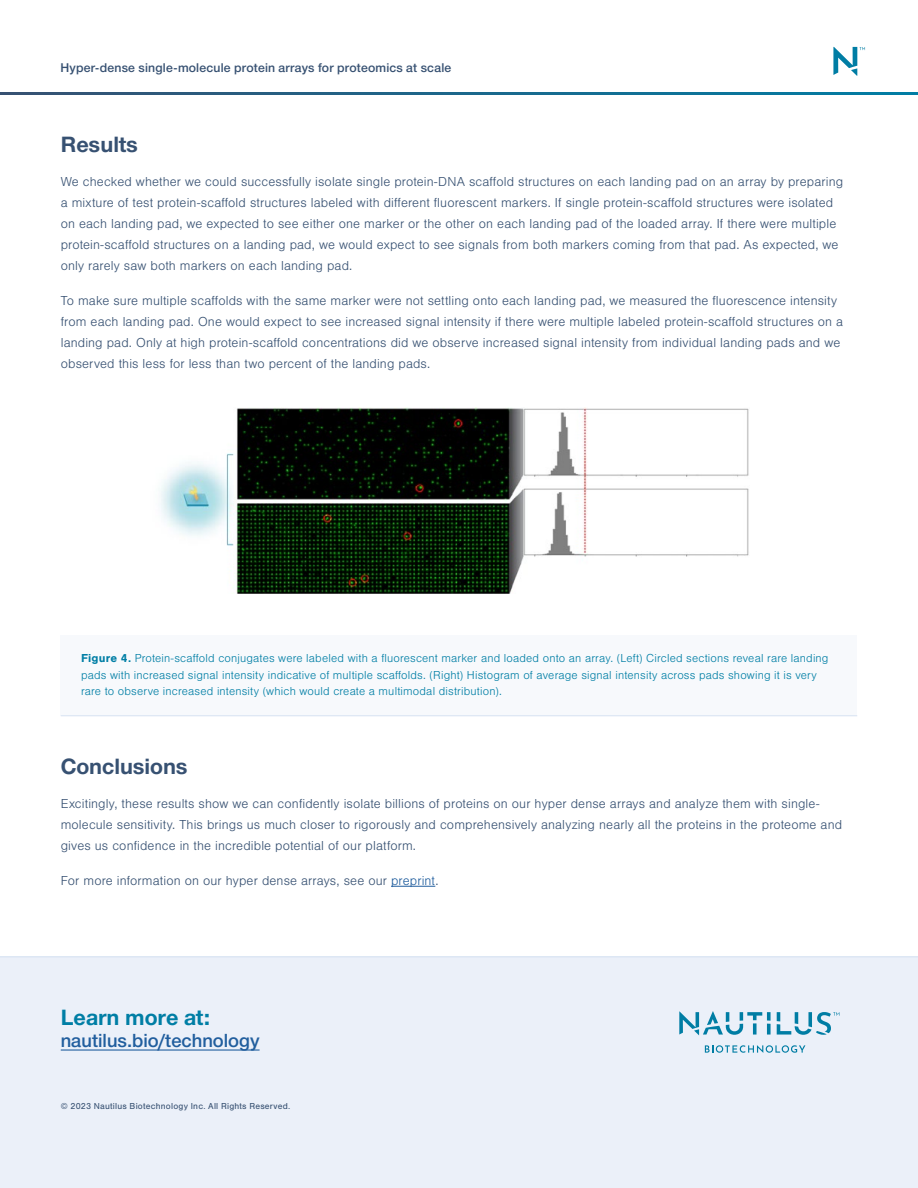
<style>
.page{position:relative;width:918px;height:1188px;background:#fff}
.page>*{position:absolute;margin:0;border:0;box-sizing:border-box;transform-origin:0 0}
.t1{font:700 21px "Nimbus Sans DV";color:#375172}
.t2{font:700 21px "Nimbus Sans DV";color:#007ea5}
.t3{font:500 18px "Nimbus Sans DV";color:#215e9e}
.t4{font:300 13.5px/21px "Nimbus San";letter-spacing:.01em;color:#375172}
.t5{font:300 12px/16.5px "Nimbus San";letter-spacing:.015em;color:#007ea5}
.t6{font:500 12px "Nimbus Sans DV";letter-spacing:.015em;color:#375172}
.t7{font:9px "Nimbus San";letter-spacing:.025em;color:#375172}
.s1{font-weight:700}
.s2{color:#215e9e}
</style>
<div class="page">
<div style="left:0;top:957px;width:918px;height:231px;background:#ebf0f9"></div>
<svg style="left:0;top:92px;width:918px;height:2px;background:#1b678b"></svg>
<svg style="left:833px;top:47px;width:32px;height:29px"></svg>
<hr style="left:61px;top:1049px;width:199px;height:2px;background:#215e9e">
<svg style="left:705px;top:1045px;width:100px;height:8px"></svg>
<svg style="left:679px;top:1011px;width:92px;height:24px"></svg>
<svg style="left:777px;top:1012px;width:62px;height:23px"></svg>
<hr style="left:0;top:957px;width:918px;height:1px;background:#d6e2f2">
<div style="left:61px;top:635px;width:796px;height:80px;background:#f7f9fc"></div>
<hr style="left:61px;top:715px;width:796px;height:1px;background:#d6e2f2">
<hr style="left:391px;top:886px;width:44px;height:1px;background:#215e9e">
<img style="left:160px;top:407px;width:589px;height:187px">
<p class="t6" style="left:60px;top:58px;width:392px">Hyper-dense single-molecule protein arrays for proteomics at scale</p>
<h1 class="t1" style="left:61px;top:127px;width:79px">Results</h1>
<p class="t4" style="left:61px;top:172px;width:784px">We checked whether we could successfully isolate single protein-DNA scaffold structures on each landing pad on an array by preparing a mixture of test protein-scaffold structures labeled with different fluorescent markers. If single protein-scaffold structures were isolated on each landing pad, we expected to see either one marker or the other on each landing pad of the loaded array. If there were multiple protein-scaffold structures on a landing pad, we would expect to see signals from both markers coming from that pad. As expected, we only rarely saw both markers on each landing pad.</p>
<p class="t4" style="left:61px;top:290px;width:784px">To make sure multiple scaffolds with the same marker were not settling onto each landing pad, we measured the fluorescence intensity from each landing pad. One would expect to see increased signal intensity if there were multiple labeled protein-scaffold structures on a landing pad. Only at high protein-scaffold concentrations did we observe increased signal intensity from individual landing pads and we observed this less for less than two percent of the landing pads.</p>
<p class="t5" style="left:81px;top:650px;width:749px"><span class="s1">Figure 4.</span> Protein-scaffold conjugates were labeled with a fluorescent marker and loaded onto an array. (Left) Circled sections reveal rare landing pads with increased signal intensity indicative of multiple scaffolds. (Right) Histogram of average signal intensity across pads showing it is very rare to observe increased intensity (which would create a multimodal distribution).</p>
<h1 class="t1" style="left:61px;top:749px;width:128px">Conclusions</h1>
<p class="t4" style="left:61px;top:794px;width:783px">Excitingly, these results show we can confidently isolate billions of proteins on our hyper dense arrays and analyze them with single&shy;molecule sensitivity. This brings us much closer to rigorously and comprehensively analyzing nearly all the proteins in the proteome and gives us confidence in the incredible potential of our platform.</p>
<p class="t4" style="left:61px;top:870px;width:379px">For more information on our hyper dense arrays, see our <span class="s2">preprint</span>.</p>
<h1 class="t2" style="left:61px;top:1000px;width:151px">Learn more at:</h1>
<h2 class="t3" style="left:61px;top:1026px;width:200px">nautilus.bio/technology</h2>
<p class="t7" style="left:61px;top:1101px;width:231px">© 2023 Nautilus Biotechnology Inc. All Rights Reserved.</p>
</div>
